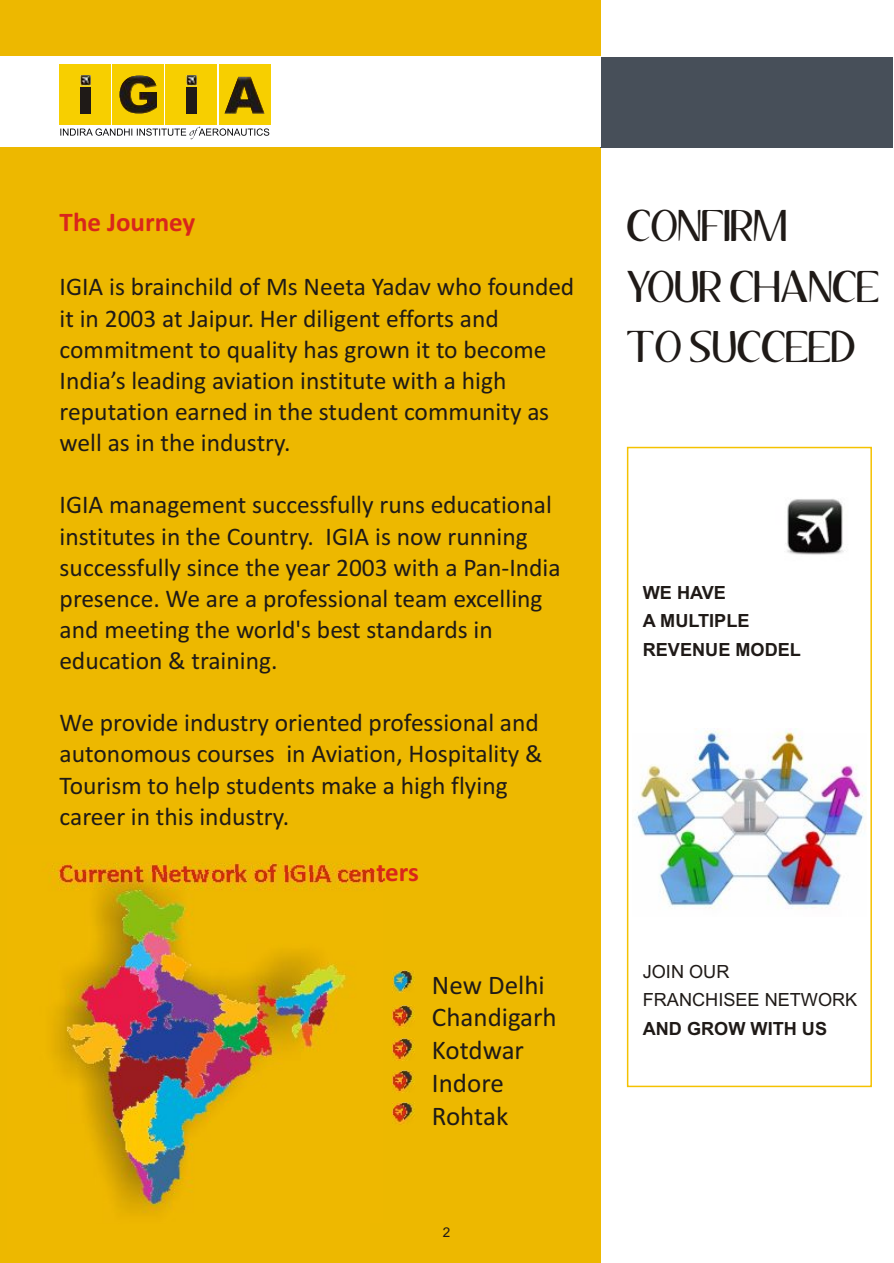
<style>
.page{position:relative;width:894px;height:1263px;background:#fff}
.page>*{position:absolute;margin:0;border:0;box-sizing:border-box;transform-origin:0 0}
.t1{font:39px/60.8px "Aubrey";color:#1f1a17}
.t2{font:27px/33px "Calibri";color:#1f1a17}
.t3{font:700 27px "Calibri";color:#d9261c}
.t4{font:25.5px/31.2px "Calibri";color:#1f1a17}
.t5{font:700 18.15px/28.8px "Arial";color:#1f1a17}
.t6{font:18.15px/28.8px "Arial";color:#1f1a17}
.t7{font:13.5px "Arial";color:#1f1a17}
</style>
<div class="page">
<div style="left:0;top:0;width:600px;height:1263px;background:#edb800"></div>
<div style="left:601px;top:57px;width:292px;height:90px;background:#474f59"></div>
<div style="left:627px;top:447px;width:245px;height:640px;background:#fff;border:2px solid #f5c200"></div>
<img style="left:635px;top:728px;width:232px;height:181px">
<div style="left:0;top:56px;width:601px;height:91px;background:#fff"></div>
<img style="left:785px;top:499px;width:59px;height:56px">
<div style="left:113px;top:64px;width:51px;height:61px;background:#f7cf00"></div>
<div style="left:166px;top:64px;width:51px;height:61px;background:#f7cf00"></div>
<div style="left:60px;top:64px;width:51px;height:61px;background:#f7cf00"></div>
<div style="left:80px;top:87px;width:10px;height:27px;background:#1f1a17"></div>
<svg style="left:80px;top:75px;width:10px;height:11px"></svg>
<div style="left:219px;top:64px;width:51px;height:61px;background:#f7cf00"></div>
<div style="left:186px;top:87px;width:10px;height:27px;background:#1f1a17"></div>
<svg style="left:186px;top:75px;width:11px;height:11px"></svg>
<svg style="left:60px;top:127px;width:209px;height:12px"></svg>
<img style="left:120px;top:76px;width:37px;height:38px">
<img style="left:225px;top:77px;width:39px;height:37px">
<img style="left:393px;top:971px;width:22px;height:22px">
<img style="left:56px;top:862px;width:314px;height:10px">
<img style="left:50px;top:872px;width:332px;height:341px">
<img style="left:392px;top:1006px;width:22px;height:22px">
<img style="left:392px;top:1038px;width:22px;height:22px">
<img style="left:392px;top:1103px;width:22px;height:22px">
<img style="left:392px;top:1070px;width:22px;height:23px">
<p class="t3" style="left:60px;top:211px;width:137px">The Journey</p>
<p class="t4" style="left:60px;top:274px;width:516px">IGIA is brainchild of Ms Neeta Yadav who founded it in 2003 at Jaipur. Her diligent efforts and commitment to quality has grown it to become India’s leading aviation institute with a high reputation earned in the student community as well as in the industry.</p>
<p class="t4" style="left:60px;top:491px;width:503px">IGIA management successfully runs educational institutes in the Country. IGIA is now running successfully since the year 2003 with a Pan-India presence. We are a professional team excelling and meeting the world's best standards in education &amp; training.</p>
<p class="t4" style="left:60px;top:709px;width:485px">We provide industry oriented professional and autonomous courses in Aviation, Hospitality &amp; Tourism to help students make a high flying career in this industry.</p>
<p class="t2" style="left:432px;top:970px;width:126px">New Delhi<br>Chandigarh<br>Kotdwar<br>Indore<br>Rohtak</p>
<p class="t7" style="left:443px;top:1227px;width:9px">2</p>
<h1 class="t1" style="left:628px;top:198px;width:254px">CONFIRM<br>YOUR CHANCE<br>TO SUCCEED</h1>
<p class="t5" style="left:643px;top:580px;width:160px">WE HAVE<br>A MULTIPLE<br>REVENUE MODEL</p>
<p class="t6" style="left:643px;top:958px;width:216px">JOIN OUR<br>FRANCHISEE NETWORK</p>
<p class="t5" style="left:643px;top:1016px;width:186px">AND GROW WITH US</p>
</div>
